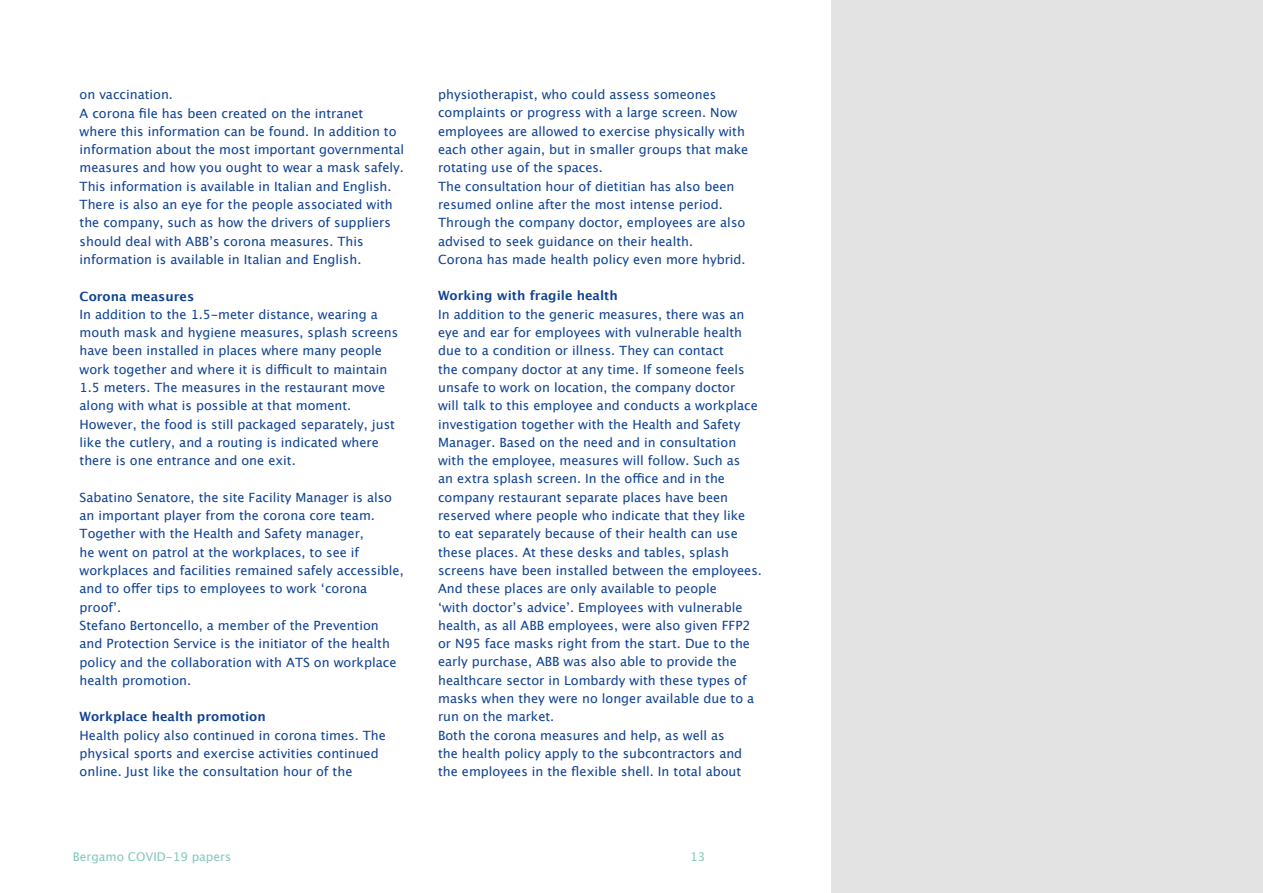
<style>
.page{position:relative;width:1263px;height:893px;background:#fff}
.page>*{position:absolute;margin:0;border:0;box-sizing:border-box;transform-origin:0 0}
.t1{font:12.75px/18.3px "Lucida Grande";color:#0f4292}
.t2{font:700 12.75px "Lucida Grande";color:#0f4292}
.t3{font:12px "Lucida Grande";color:#83c8bb}
</style>
<div class="page">
<div style="left:831px;top:0;width:432px;height:893px;background:#e3e3e3"></div>
<p class="t1" style="left:80px;top:86px;width:326px">on vaccination.<br>A corona file has been created on the intranet<br>where this information can be found. In addition to information about the most important governmental measures and how you ought to wear a mask safely.<br>This information is available in Italian and English.<br>There is also an eye for the people associated with the company, such as how the drivers of suppliers should deal with ABB’s corona measures. This information is available in Italian and English.</p>
<p class="t2" style="left:80px;top:286px;width:116px">Corona measures</p>
<p class="t1" style="left:80px;top:305px;width:320px">In addition to the 1.5-meter distance, wearing a mouth mask and hygiene measures, splash screens have been installed in places where many people work together and where it is difficult to maintain 1.5 meters. The measures in the restaurant move along with what is possible at that moment.<br>However, the food is still packaged separately, just like the cutlery, and a routing is indicated where there is one entrance and one exit.</p>
<p class="t1" style="left:80px;top:488px;width:326px">Sabatino Senatore, the site Facility Manager is also an important player from the corona core team.<br>Together with the Health and Safety manager,<br>he went on patrol at the workplaces, to see if workplaces and facilities remained safely accessible, and to offer tips to employees to work ‘corona proof’.<br>Stefano Bertoncello, a member of the Prevention and Protection Service is the initiator of the health policy and the collaboration with ATS on workplace health promotion.</p>
<p class="t2" style="left:80px;top:706px;width:188px">Workplace health promotion</p>
<p class="t1" style="left:80px;top:726px;width:308px">Health policy also continued in corona times. The physical sports and exercise activities continued online. Just like the consultation hour of the</p>
<p class="t1" style="left:438px;top:86px;width:312px">physiotherapist, who could assess someones complaints or progress with a large screen. Now employees are allowed to exercise physically with each other again, but in smaller groups that make rotating use of the spaces.<br>The consultation hour of dietitian has also been resumed online after the most intense period.<br>Through the company doctor, employees are also advised to seek guidance on their health.<br>Corona has made health policy even more hybrid.</p>
<p class="t2" style="left:438px;top:286px;width:181px">Working with fragile health</p>
<p class="t1" style="left:438px;top:305px;width:325px">In addition to the generic measures, there was an eye and ear for employees with vulnerable health due to a condition or illness. They can contact<br>the company doctor at any time. If someone feels unsafe to work on location, the company doctor<br>will talk to this employee and conducts a workplace investigation together with the Health and Safety Manager. Based on the need and in consultation with the employee, measures will follow. Such as<br>an extra splash screen. In the office and in the company restaurant separate places have been reserved where people who indicate that they like<br>to eat separately because of their health can use these places. At these desks and tables, splash screens have been installed between the employees.<br>And these places are only available to people<br>‘with doctor’s advice’. Employees with vulnerable health, as all ABB employees, were also given FFP2 or N95 face masks right from the start. Due to the early purchase, ABB was also able to provide the healthcare sector in Lombardy with these types of masks when they were no longer available due to a run on the market.<br>Both the corona measures and help, as well as<br>the health policy apply to the subcontractors and the employees in the flexible shell. In total about</p>
<p class="t3" style="left:73px;top:850px;width:160px">Bergamo COVID-19 papers</p>
<p class="t3" style="left:690px;top:850px;width:17px">13</p>
</div>
